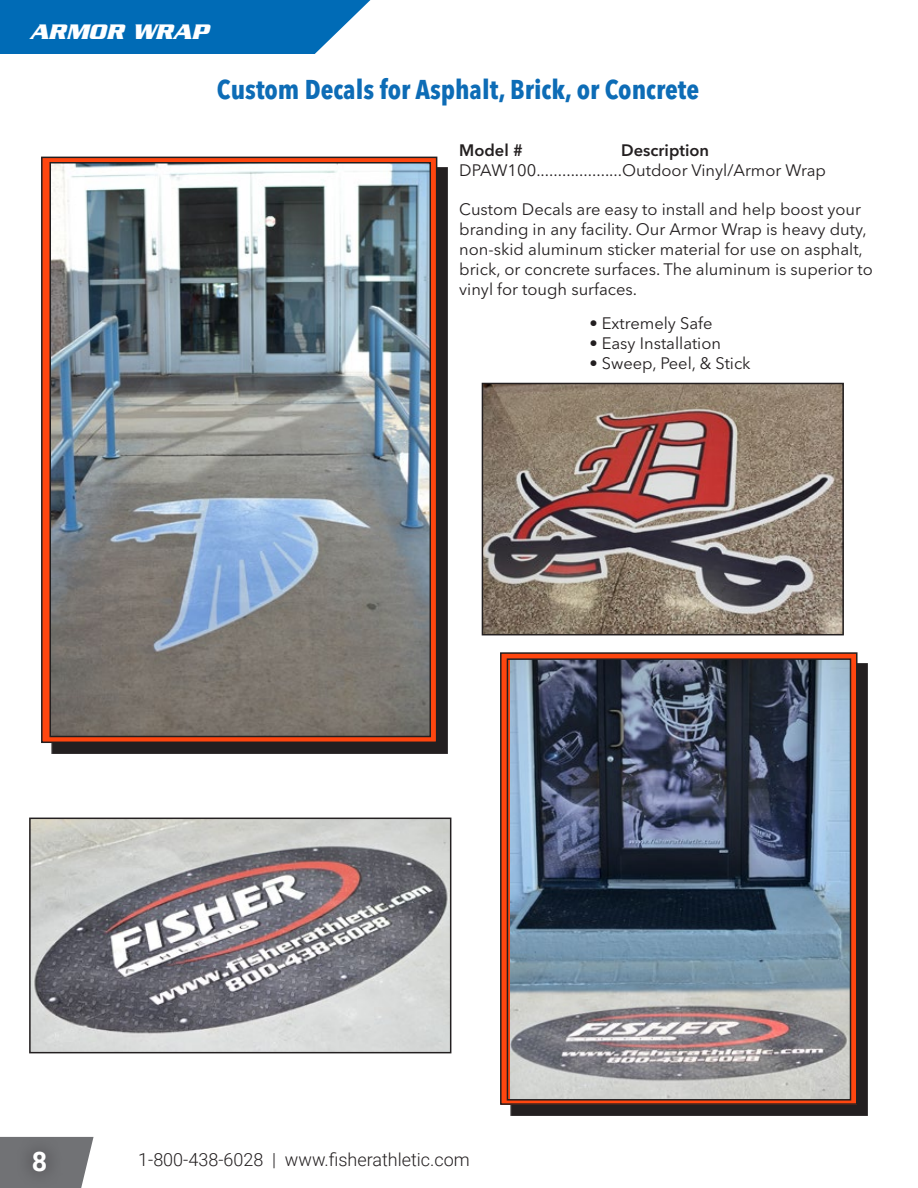
<style>
.page{position:relative;width:918px;height:1188px;background:#fff}
.page>*{position:absolute;margin:0;border:0;box-sizing:border-box;transform-origin:0 0}
.t1{font:700 condensed 27px "Avenir Next LT Pro";color:#0d6cb6}
.t2{font:700 27px "Roboto";color:#fff}
.t3{font:italic 700 22.8px "Serpentine";color:#fff}
.t4{font:300 18px "Roboto";color:#231f20}
.t5{font:16.5px/19.8px "Avenir Next LT Pro";color:#231f20}
.t6{font:600 16.5px "Avenir Next LT Pro";color:#231f20}
</style>
<div class="page">
<svg style="left:0;top:1137px;width:94px;height:51px;background:#858688"></svg>
<div style="left:16px;top:1134px;width:48px;height:54px;background:#231f20;opacity:.75"></div>
<div style="left:51px;top:167px;width:397px;height:587px;background:#231f20"></div>
<div style="left:42px;top:157px;width:395px;height:585px;background:#ff460f"></div>
<div style="left:41px;top:157px;width:396px;height:586px;border:2px solid #231f20"></div>
<img style="left:485px;top:386px;width:356px;height:246px">
<div style="left:482px;top:383px;width:362px;height:252px;border:2px solid #231f20"></div>
<img style="left:32px;top:821px;width:416px;height:229px">
<div style="left:29px;top:818px;width:422px;height:235px;border:2px solid #231f20"></div>
<img style="left:53px;top:165px;width:375px;height:569px">
<div style="left:50px;top:162px;width:381px;height:575px;border:2px solid #231f20"></div>
<div style="left:510px;top:663px;width:358px;height:452px;background:#231f20"></div>
<svg style="left:503px;top:655px;width:352px;height:447px;background:#ed4d1f"></svg>
<div style="left:500px;top:652px;width:358px;height:453px;border:2px solid #231f20"></div>
<img style="left:511px;top:661px;width:337px;height:437px">
<div style="left:507px;top:658px;width:344px;height:443px;border:2px solid #231f20"></div>
<svg style="left:0;top:0;width:370px;height:54px;background:#1275bb"></svg>
<p class="t3" style="left:30px;top:19px;width:180px">ARMOR WRAP</p>
<p class="t1" style="left:217px;top:73px;width:484px">Custom Decals for Asphalt, Brick, or Concrete</p>
<p class="t6" style="left:459px;top:140px;width:65px">Model #</p>
<p class="t6" style="left:621px;top:140px;width:90px">Description</p>
<p class="t5" style="left:459px;top:160px;width:368px">DPAW100....................Outdoor Vinyl/Armor Wrap</p>
<p class="t5" style="left:459px;top:200px;width:415px">Custom Decals are easy to install and help boost your branding in any facility. Our Armor Wrap is heavy duty, non-skid aluminum sticker material for use on asphalt, brick, or concrete surfaces. The aluminum is superior to vinyl for tough surfaces.</p>
<p class="t5" style="left:589px;top:313px;width:125px">• Extremely Safe</p>
<p class="t5" style="left:589px;top:333px;width:133px">• Easy Installation</p>
<p class="t5" style="left:589px;top:353px;width:163px">• Sweep, Peel, &amp; Stick</p>
<h1 class="t2" style="left:32px;top:1142px;width:17px">8</h1>
<p class="t4" style="left:138px;top:1147px;width:333px">1-800-438-6028 | www.fisherathletic.com</p>
</div>
